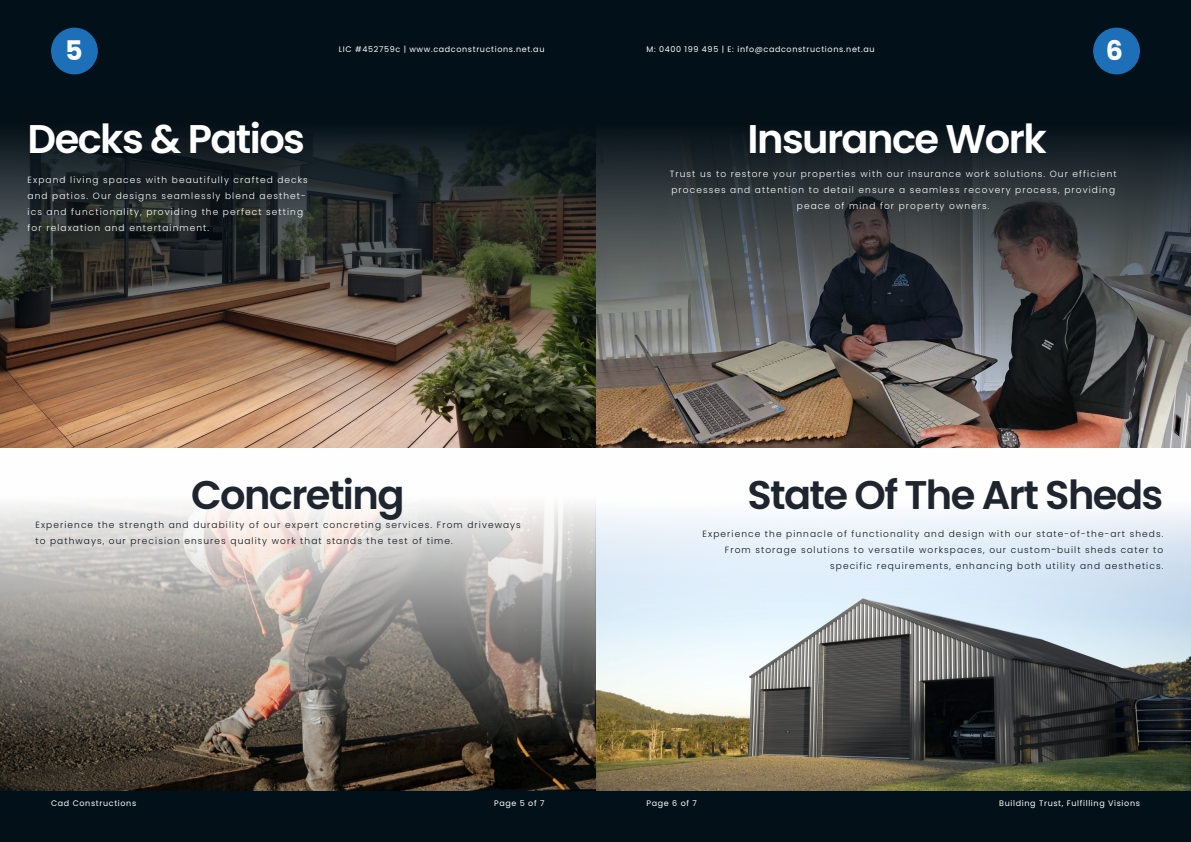
<style>
.page{position:relative;width:1191px;height:842px;background:#fff}
.page>*{position:absolute;margin:0;border:0;box-sizing:border-box;transform-origin:0 0}
.Heading_40_pt{font:600 40px "Poppins";letter-spacing:-.04em;color:#1e252e}
.Heading_40_pt-2{font:600 40px "Poppins";letter-spacing:-.04em;color:#fff}
.t1{font:700 27px "Poppins";color:#fff}
.Body_9_pt{font:300 9px/16px "Poppins";letter-spacing:.12em;color:#091218;text-align:right}
.Body_9_pt-2{font:300 9px/16px "Poppins";letter-spacing:.12em;color:#fff;text-align:center}
.t2{font:8px "Poppins";letter-spacing:.08em;color:#fff}
</style>
<div class="page">
<div style="left:0;top:0;width:595px;height:102px;background:#011019"></div>
<div style="left:0;top:791px;width:595px;height:25px;background:#011019"></div>
<div style="left:595px;top:0;width:596px;height:102px;background:#011019"></div>
<div style="left:595px;top:791px;width:596px;height:25px;background:#011019"></div>
<div style="left:51px;top:28px;width:47px;height:46px;background:#1d70b7;border-radius:50%"></div>
<div style="left:1093px;top:28px;width:47px;height:46px;background:#1d70b7;border-radius:50%"></div>
<img style="left:0;top:502px;width:1191px;height:289px">
<img style="left:0;top:102px;width:1191px;height:346px">
<div style="left:0;top:816px;width:1191px;height:26px;background:#041018"></div>
<h2 class="t1" style="left:65px;top:35px;width:19px">5</h2>
<p class="t1" style="left:1105px;top:34px;width:19px">6</p>
<p class="t2" style="left:339px;top:45px;width:207px">LIC #452759c | www.cadconstructions.net.au</p>
<p class="t2" style="left:646px;top:45px;width:230px">M: 0400 199 495 | E: info@cadconstructions.net.au</p>
<p class="Heading_40_pt-2" style="left:28px;top:116px;width:279px">Decks &amp; Patios</p>
<p class="Body_9_pt-2" style="left:28px;top:172px;width:282px;text-align:left">Expand living spaces with beautifully crafted decks and patios. Our designs seamlessly blend aesthet&shy;ics and functionality, providing the perfect setting for relaxation and entertainment.</p>
<p class="Heading_40_pt-2" style="left:747px;top:116px;width:301px">Insurance Work</p>
<p class="Body_9_pt-2" style="left:669px;top:166px;width:448px">Trust us to restore your properties with our insurance work solutions. Our efficient processes and attention to detail ensure a seamless recovery process, providing peace of mind for property owners.</p>
<p class="Heading_40_pt" style="left:191px;top:471px;width:215px">Concreting</p>
<p class="Heading_40_pt" style="left:747px;top:471px;width:417px">State Of The Art Sheds</p>
<p class="Body_9_pt" style="left:35px;top:516px;width:487px;text-align:left">Experience the strength and durability of our expert concreting services. From driveways to pathways, our precision ensures quality work that stands the test of time.</p>
<p class="Body_9_pt" style="left:702px;top:525px;width:462px">Experience the pinnacle of functionality and design with our state-of-the-art sheds.<br>From storage solutions to versatile workspaces, our custom-built sheds cater to specific requirements, enhancing both utility and aesthetics.</p>
<p class="t2" style="left:51px;top:798px;width:87px">Cad Constructions</p>
<p class="t2" style="left:494px;top:798px;width:52px">Page 5 of 7</p>
<p class="t2" style="left:646px;top:798px;width:52px">Page 6 of 7</p>
<p class="t2" style="left:999px;top:798px;width:142px">Building Trust, Fulfilling Visions</p>
</div>
